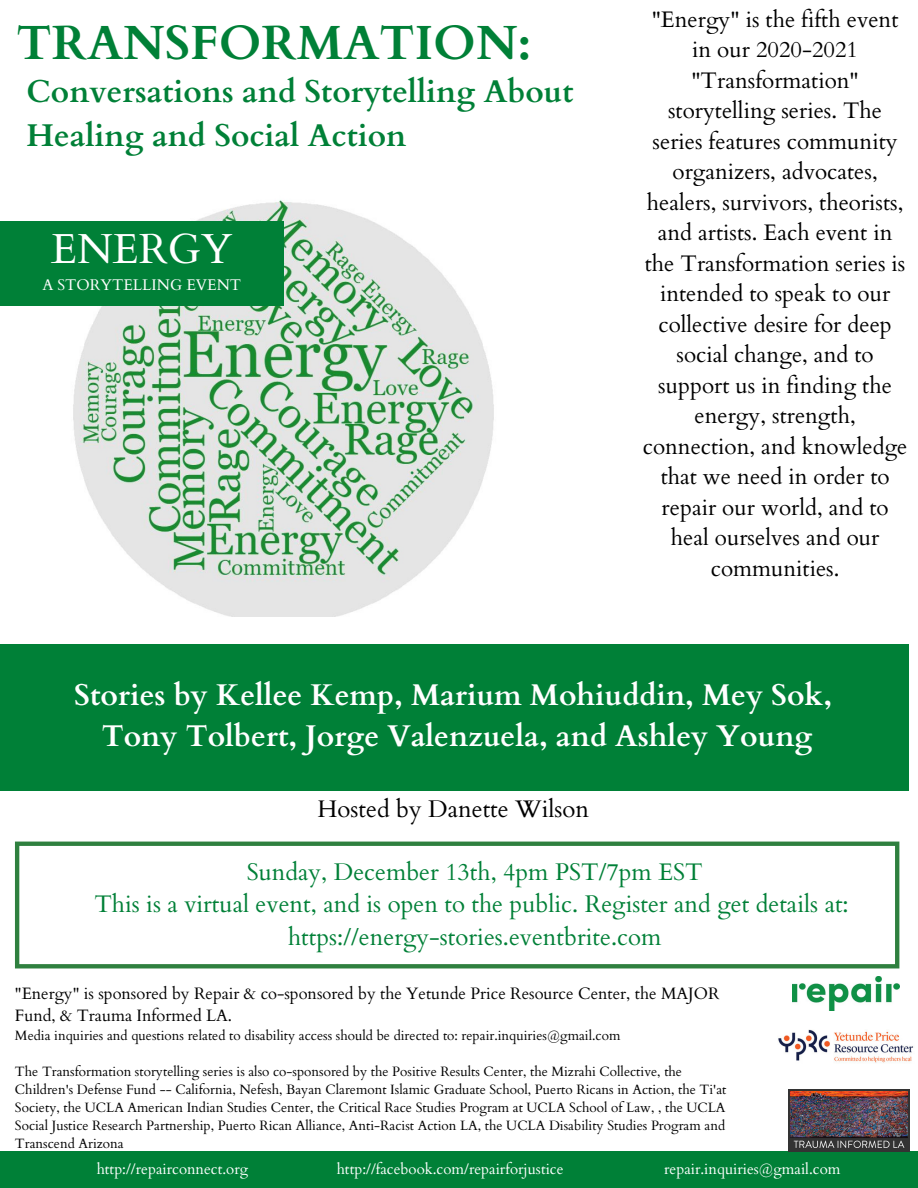
<style>
.page{position:relative;width:918px;height:1188px;background:#fff}
.page>*{position:absolute;margin:0;border:0;box-sizing:border-box;transform-origin:0 0}
.t1{font:700 48px "Cardo";color:#008037}
.t2{font:42px "Cardo";color:#fff}
.t3{font:700 31.5px/43.8px "Cardo";color:#008037}
.t4{font:700 30px/41.7px "Cardo";color:#fff;text-align:center}
.t5{font:24px/32.7px "Cardo";color:#008037;text-align:center}
.t6{font:24px "Cardo";color:#000}
.t7{font:22.5px/30.5px "Cardo";color:#000;text-align:center}
.t8{font:16.5px/22.5px "Cardo";color:#000}
.t9{font:15.45px "Cardo";color:#fff}
.t10{font:15px "Cardo";color:#fefffe}
.t11{font:13.5px/18px "Cardo";color:#000}
</style>
<div class="page">
<div style="left:0;top:644px;width:909px;height:146px;background:#008037"></div>
<svg style="left:895px;top:964px;width:4px;height:4px"></svg>
<hr style="left:15px;top:846px;width:4px;height:118px;background:#2f803f">
<svg style="left:15px;top:964px;width:4px;height:4px"></svg>
<hr style="left:895px;top:846px;width:4px;height:118px;background:#2f803f">
<svg style="left:19px;top:964px;width:876px;height:4px;background:#348344"></svg>
<svg style="left:895px;top:842px;width:4px;height:4px"></svg>
<svg style="left:15px;top:842px;width:4px;height:4px"></svg>
<svg style="left:19px;top:842px;width:876px;height:4px;background:#328242"></svg>
<div style="left:0;top:1173px;width:918px;height:15px;background:#008037"></div>
<div style="left:0;top:1152px;width:918px;height:21px;background:#008037"></div>
<img style="left:73px;top:200px;width:421px;height:417px">
<div style="left:0;top:221px;width:284px;height:85px;background:#008037"></div>
<img style="left:793px;top:976px;width:107px;height:34px">
<img style="left:788px;top:1090px;width:122px;height:62px">
<img style="left:778px;top:1029px;width:136px;height:34px">
<h1 class="t1" style="left:17px;top:11px;width:517px">TRANSFORMATION:</h1>
<h3 class="t3" style="left:27px;top:70px;width:548px">Conversations and Storytelling About<br>Healing and Social Action</h3>
<h2 class="t2" style="left:51px;top:221px;width:183px">ENERGY</h2>
<p class="t9" style="left:42px;top:274px;width:200px">A STORYTELLING EVENT</p>
<p class="t7" style="left:643px;top:4px;width:266px">"Energy" is the fifth event in our 2020-2021 "Transformation" storytelling series. The series features community organizers, advocates, healers, survivors, theorists, and artists. Each event in the Transformation series is intended to speak to our collective desire for deep social change, and to support us in finding the energy, strength, connection, and knowledge that we need in order to repair our world, and to heal ourselves and our communities.</p>
<h3 class="t4" style="left:74px;top:674px;width:759px">Stories by Kellee Kemp, Marium Mohiuddin, Mey Sok,<br>Tony Tolbert, Jorge Valenzuela, and Ashley Young</h3>
<h3 class="t6" style="left:318px;top:794px;width:273px">Hosted by Danette Wilson</h3>
<h3 class="t5" style="left:94px;top:856px;width:756px">Sunday, December 13th, 4pm PST/7pm EST<br>This is a virtual event, and is open to the public. Register and get details at: https://energy-stories.eventbrite.com</h3>
<p class="t8" style="left:15px;top:982px;width:706px">"Energy" is sponsored by Repair &amp; co-sponsored by the Yetunde Price Resource Center, the MAJOR<br>Fund, &amp; Trauma Informed LA.</p>
<p class="t11" style="left:15px;top:1027px;width:607px">Media inquiries and questions related to disability access should be directed to: repair.inquiries@gmail.com</p>
<p class="t11" style="left:15px;top:1063px;width:713px">The Transformation storytelling series is also co-sponsored by the Positive Results Center, the Mizrahi Collective, the Children's Defense Fund -- California, Nefesh, Bayan Claremont Islamic Graduate School, Puerto Ricans in Action, the Ti'at Society, the UCLA American Indian Studies Center, the Critical Race Studies Program at UCLA School of Law, , the UCLA Social Justice Research Partnership, Puerto Rican Alliance, Anti-Racist Action LA, the UCLA Disability Studies Program and Transcend Arizona</p>
<p class="t10" style="left:97px;top:1159px;width:153px">http://repairconnect.org</p>
<p class="t10" style="left:337px;top:1159px;width:228px">http://facebook.com/repairforjustice</p>
<p class="t10" style="left:664px;top:1159px;width:178px">repair.inquiries@gmail.com</p>
</div>
